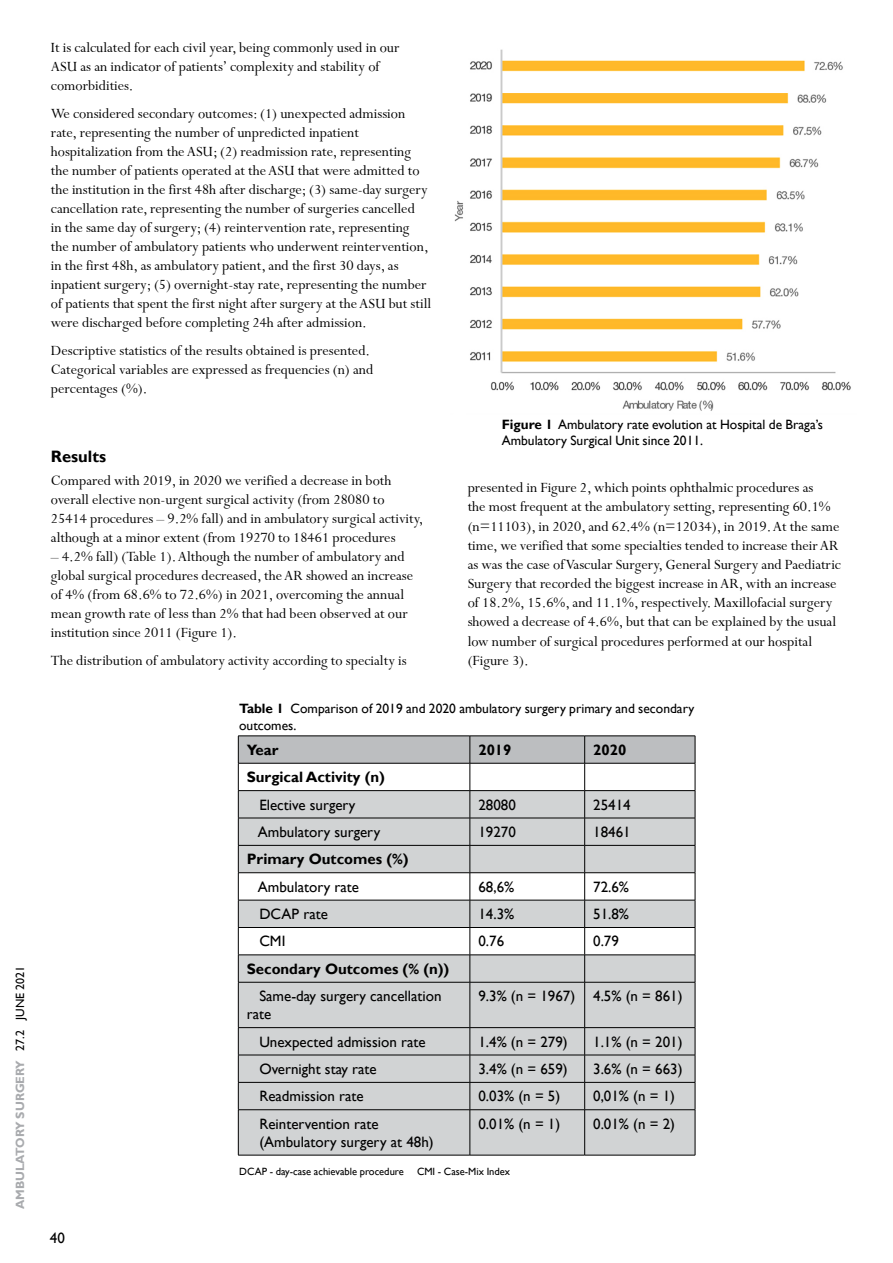
<style>
.page{position:relative;width:893px;height:1263px;background:#fff}
.page>*{position:absolute;margin:0;border:0;box-sizing:border-box;transform-origin:0 0}
.t1{font:700 16.5px "Gill Sans";color:#000}
.t2{font:15.75px/18.9px "Perpetua";color:#000}
.t3{font:15px/18px "Gill Sans";color:#000}
.t4{font:700 15px "Gill Sans";color:#000}
.t5{font:13.5px/16.5px "Gill Sans";color:#000}
.t6{font:700 12px "Gill Sans";color:#a9abae}
.t7{font:10.5px "Gill Sans";color:#000}
.s1{font-weight:400;color:#000}
.s2{font-weight:700}
</style>
<div class="page">
<div style="left:239px;top:983px;width:456px;height:172px;background:#d1d3d4"></div>
<hr style="left:238px;top:982px;width:232px;height:1px;background:#000">
<hr style="left:470px;top:982px;width:115px;height:1px;background:#000">
<hr style="left:470px;top:982px;width:1px;height:45px;background:#000">
<hr style="left:585px;top:982px;width:110px;height:1px;background:#000">
<hr style="left:584px;top:982px;width:1px;height:45px;background:#000">
<hr style="left:695px;top:982px;width:1px;height:45px;background:#000">
<hr style="left:238px;top:1027px;width:232px;height:1px;background:#000">
<hr style="left:470px;top:1027px;width:115px;height:1px;background:#000">
<hr style="left:585px;top:1027px;width:110px;height:1px;background:#000">
<hr style="left:238px;top:1082px;width:232px;height:1px;background:#000">
<hr style="left:470px;top:1082px;width:115px;height:1px;background:#000">
<svg style="left:470px;top:1028px;width:1px;height:81px"></svg>
<hr style="left:585px;top:1082px;width:110px;height:1px;background:#000">
<svg style="left:584px;top:1028px;width:1px;height:81px"></svg>
<hr style="left:470px;top:1110px;width:1px;height:45px;background:#000">
<hr style="left:584px;top:1110px;width:1px;height:45px;background:#000">
<hr style="left:238px;top:1155px;width:232px;height:1px;background:#000">
<hr style="left:470px;top:1155px;width:115px;height:1px;background:#000">
<hr style="left:585px;top:1155px;width:110px;height:1px;background:#000">
<svg style="left:238px;top:736px;width:458px;height:246px"></svg>
<hr style="left:470px;top:954px;width:115px;height:1px;background:#000">
<hr style="left:585px;top:954px;width:110px;height:1px;background:#000">
<hr style="left:238px;top:982px;width:1px;height:45px;background:#000">
<hr style="left:238px;top:1055px;width:232px;height:1px;background:#000">
<hr style="left:470px;top:1055px;width:115px;height:1px;background:#000">
<hr style="left:585px;top:1055px;width:110px;height:1px;background:#000">
<svg style="left:238px;top:1028px;width:1px;height:81px"></svg>
<svg style="left:695px;top:1028px;width:1px;height:81px"></svg>
<hr style="left:238px;top:1109px;width:232px;height:1px;background:#000">
<hr style="left:238px;top:1110px;width:1px;height:45px;background:#000">
<hr style="left:470px;top:1109px;width:115px;height:1px;background:#000">
<hr style="left:585px;top:1109px;width:110px;height:1px;background:#000">
<hr style="left:695px;top:1110px;width:1px;height:45px;background:#000">
<img style="left:454px;top:49px;width:397px;height:362px">
<p class="t6" style="left:13px;top:1209px;width:245px;rotate:-90deg">AMBULATORY SURGERY <span class="s1">27.2 JUNE 2021</span></p>
<p class="t2" style="left:51px;top:39px;width:350px">It is calculated for each civil year, being commonly used in our<br>ASU as an indicator of patients’ complexity and stability of comorbidities.</p>
<p class="t2" style="left:51px;top:105px;width:382px">We considered secondary outcomes: (1) unexpected admission rate, representing the number of unpredicted inpatient hospitalization from the ASU; (2) readmission rate, representing the number of patients operated at the ASU that were admitted to the institution in the first 48h after discharge; (3) same-day surgery cancellation rate, representing the number of surgeries cancelled<br>in the same day of surgery; (4) reintervention rate, representing the number of ambulatory patients who underwent reintervention, in the first 48h, as ambulatory patient, and the first 30 days, as inpatient surgery; (5) overnight-stay rate, representing the number of patients that spent the first night after surgery at the ASU but still were discharged before completing 24h after admission.</p>
<p class="t2" style="left:51px;top:341px;width:324px">Descriptive statistics of the results obtained is presented.<br>Categorical variables are expressed as frequencies (n) and percentages (%).</p>
<p class="t1" style="left:51px;top:447px;width:57px">Results</p>
<p class="t2" style="left:51px;top:472px;width:374px">Compared with 2019, in 2020 we verified a decrease in both overall elective non-urgent surgical activity (from 28080 to 25414 procedures – 9.2% fall) and in ambulatory surgical activity, although at a minor extent (from 19270 to 18461 procedures</p>
<p class="t2" style="left:51px;top:548px;width:364px">– 4.2% fall) (Table 1). Although the number of ambulatory and global surgical procedures decreased, the AR showed an increase of 4% (from 68.6% to 72.6%) in 2021, overcoming the annual mean growth rate of less than 2% that had been observed at our institution since 2011 (Figure 1).</p>
<p class="t2" style="left:51px;top:651px;width:357px">The distribution of ambulatory activity according to specialty is</p>
<p class="t5" style="left:502px;top:416px;width:323px"><span class="s2">Figure 1</span> Ambulatory rate evolution at Hospital de Braga’s<br>Ambulatory Surgical Unit since 2011.</p>
<p class="t2" style="left:468px;top:479px;width:375px">presented in Figure 2, which points ophthalmic procedures as<br>the most frequent at the ambulatory setting, representing 60.1% (n=11103), in 2020, and 62.4% (n=12034), in 2019. At the same time, we verified that some specialties tended to increase their AR as was the case of Vascular Surgery, General Surgery and Paediatric Surgery that recorded the biggest increase in AR, with an increase of 18.2%, 15.6%, and 11.1%, respectively. Maxillofacial surgery showed a decrease of 4.6%, but that can be explained by the usual low number of surgical procedures performed at our hospital (Figure 3).</p>
<p class="t5" style="left:239px;top:700px;width:457px"><span class="s2">Table 1</span> Comparison of 2019 and 2020 ambulatory surgery primary and secondary outcomes.</p>
<p class="t4" style="left:247px;top:741px;width:33px">Year</p>
<p class="t4" style="left:478px;top:741px;width:35px">2019</p>
<p class="t4" style="left:593px;top:741px;width:35px">2020</p>
<p class="t4" style="left:247px;top:768px;width:140px">Surgical Activity (n)</p>
<p class="t3" style="left:259px;top:796px;width:98px">Elective surgery</p>
<p class="t3" style="left:478px;top:796px;width:39px">28080</p>
<p class="t3" style="left:593px;top:796px;width:39px">25414</p>
<p class="t3" style="left:258px;top:823px;width:124px">Ambulatory surgery</p>
<p class="t3" style="left:478px;top:823px;width:39px">19270</p>
<p class="t3" style="left:593px;top:823px;width:39px">18461</p>
<p class="t4" style="left:247px;top:850px;width:163px">Primary Outcomes (%)</p>
<p class="t3" style="left:258px;top:878px;width:103px">Ambulatory rate</p>
<p class="t3" style="left:478px;top:878px;width:37px">68,6%</p>
<p class="t3" style="left:593px;top:878px;width:37px">72.6%</p>
<p class="t3" style="left:259px;top:905px;width:70px">DCAP rate</p>
<p class="t3" style="left:478px;top:905px;width:37px">14.3%</p>
<p class="t3" style="left:593px;top:905px;width:37px">51.8%</p>
<p class="t3" style="left:259px;top:933px;width:28px">CMI</p>
<p class="t3" style="left:478px;top:933px;width:27px">0.76</p>
<p class="t3" style="left:593px;top:933px;width:27px">0.79</p>
<p class="t4" style="left:247px;top:960px;width:204px">Secondary Outcomes (% (n))</p>
<p class="t3" style="left:247px;top:987px;width:196px;text-indent:13px">Same-day surgery cancellation rate</p>
<p class="t3" style="left:478px;top:987px;width:206px">9.3% (n = 1967) 4.5% (n = 861)</p>
<p class="t3" style="left:259px;top:1033px;width:168px">Unexpected admission rate</p>
<p class="t3" style="left:478px;top:1033px;width:91px">1.4% (n = 279)</p>
<p class="t3" style="left:593px;top:1033px;width:91px">1.1% (n = 201)</p>
<p class="t3" style="left:259px;top:1060px;width:119px">Overnight stay rate</p>
<p class="t3" style="left:478px;top:1060px;width:91px">3.4% (n = 659)</p>
<p class="t3" style="left:593px;top:1060px;width:91px">3.6% (n = 663)</p>
<p class="t3" style="left:259px;top:1087px;width:106px">Readmission rate</p>
<p class="t3" style="left:478px;top:1087px;width:83px">0.03% (n = 5)</p>
<p class="t3" style="left:593px;top:1087px;width:83px">0,01% (n = 1)</p>
<p class="t3" style="left:259px;top:1115px;width:176px">Reintervention rate (Ambulatory surgery at 48h)</p>
<p class="t3" style="left:478px;top:1115px;width:83px">0.01% (n = 1)</p>
<p class="t3" style="left:593px;top:1115px;width:83px">0.01% (n = 2)</p>
<p class="t3" style="left:50px;top:1229px;width:16px">40</p>
<p class="t7" style="left:239px;top:1165px;width:166px">DCAP - day-case achievable procedure</p>
<p class="t7" style="left:417px;top:1165px;width:95px">CMI - Case-Mix Index</p>
</div>
